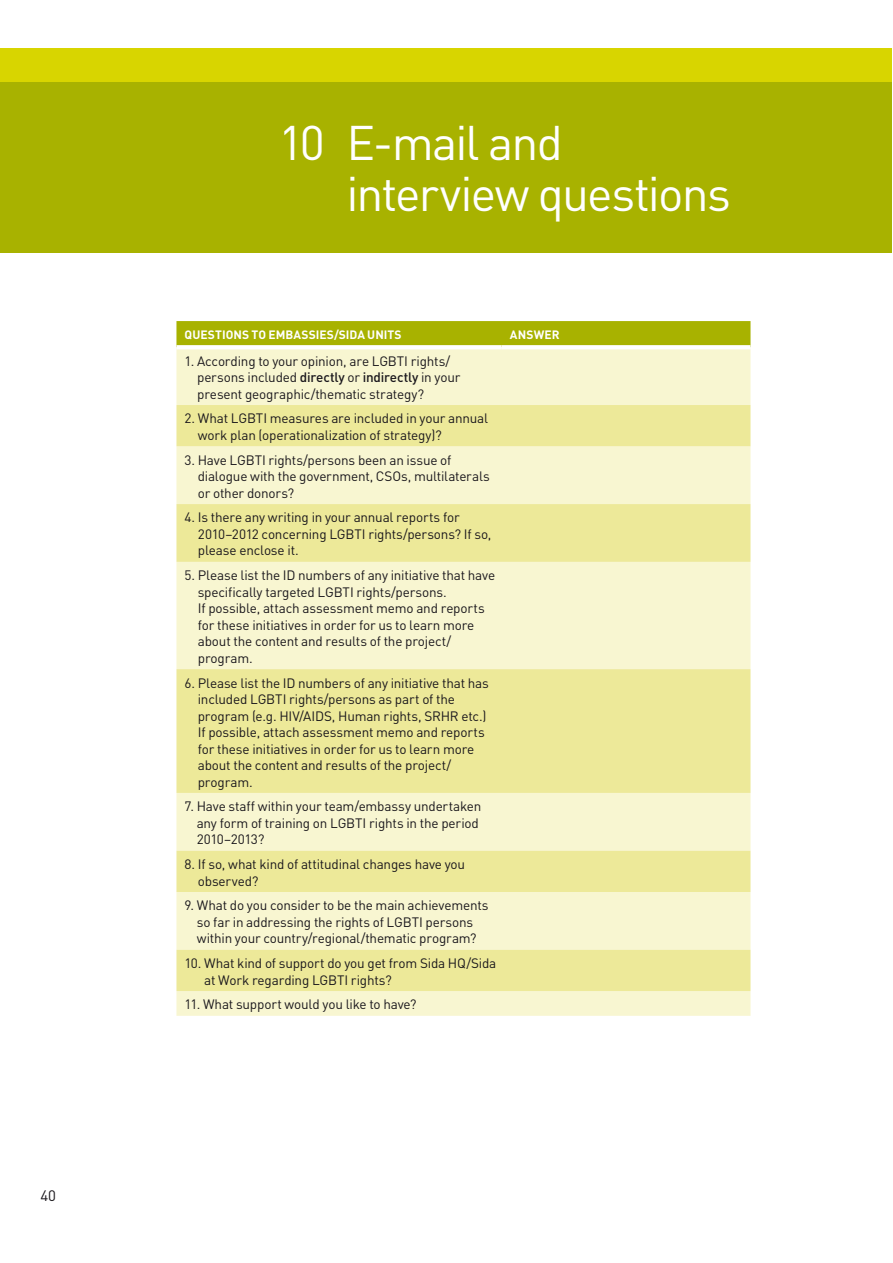
<style>
.page{position:relative;width:893px;height:1263px;background:#fff}
.page>*{position:absolute;margin:0;border:0;box-sizing:border-box;transform-origin:0 0}
.t1{font:48px/51px "DIN Pro";letter-spacing:-.04em;color:#fff}
.t2{font:15px "DIN Pro";color:#1a171c}
.t3{font:13.5px/16.5px "DIN Pro";letter-spacing:-.015em;color:#1a171c}
.t4{font:700 12px "DIN Pro";letter-spacing:.005em;color:#fff}
.s1{font-weight:500}
</style>
<div class="page">
<div style="left:0;top:49px;width:892px;height:34px;background:#d8d500"></div>
<div style="left:0;top:83px;width:892px;height:170px;background:#a8b200"></div>
<div style="left:176px;top:321px;width:574px;height:24px;background:#a8b200"></div>
<div style="left:176px;top:349px;width:574px;height:667px;background:#f8f6d1"></div>
<svg style="left:176px;top:405px;width:574px;height:586px;background:#f2efb4"></svg>
<svg style="left:176px;top:345px;width:326px;height:4px"></svg>
<svg style="left:502px;top:345px;width:248px;height:1px"></svg>
<p class="t2" style="left:40px;top:1186px;width:17px">40</p>
<h1 class="t1" style="left:347px;top:115px;width:386px;text-indent:-68px">10 E-mail and interview questions</h1>
<p class="t4" style="left:185px;top:326px;width:23px">QUESTI</p>
<p class="t4" style="left:226px;top:326px;width:51px">ONS TO EMBASSIES</p>
<p class="t4" style="left:334px;top:326px;width:19px">/SIDA</p>
<p class="t4" style="left:367px;top:326px;width:16px">UNITS</p>
<p class="t4" style="left:510px;top:326px;width:43px">ANSWER</p>
<p class="t3" style="left:197px;top:352px;width:265px;text-indent:-13px">1. According to your opinion, are LGBTI rights/ persons included <span class="s1">directly</span> or <span class="s1">indirectly</span> in your present geographic/thematic strategy?</p>
<p class="t3" style="left:198px;top:410px;width:292px;text-indent:-13px">2. What LGBTI measures are included in your annual work plan (operationalization of strategy)?</p>
<p class="t3" style="left:198px;top:451px;width:294px;text-indent:-13px">3. Have LGBTI rights/persons been an issue of dialogue with the government, CSOs, multilaterals or other donors?</p>
<p class="t3" style="left:198px;top:509px;width:295px;text-indent:-13px">4. Is there any writing in your annual reports for<br>2010–2012 concerning LGBTI rights/persons? If so, please enclose it.</p>
<p class="t3" style="left:198px;top:566px;width:299px;text-indent:-13px">5. Please list the ID numbers of any initiative that have specifically targeted LGBTI rights/persons.<br>If possible, attach assessment memo and reports for these initiatives in order for us to learn more about the content and results of the project/ program.</p>
<p class="t3" style="left:198px;top:674px;width:293px;text-indent:-13px">6. Please list the ID numbers of any initiative that has included LGBTI rights/persons as part of the program (e.g. HIV/AIDS, Human rights, SRHR etc.)<br>If possible, attach assessment memo and reports for these initiatives in order for us to learn more about the content and results of the project/ program.</p>
<p class="t3" style="left:197px;top:798px;width:286px;text-indent:-12px">7. Have staff within your team/embassy undertaken any form of training on LGBTI rights in the period<br>2010–2013?</p>
<p class="t3" style="left:198px;top:855px;width:269px;text-indent:-13px">8. If so, what kind of attitudinal changes have you observed?</p>
<p class="t3" style="left:185px;top:897px;width:305px;text-align:center">9. What do you consider to be the main achievements so far in addressing the rights of LGBTI persons within your country/regional/thematic program?</p>
<p class="t3" style="left:204px;top:954px;width:294px;text-indent:-20px">10. What kind of support do you get from Sida HQ/Sida at Work regarding LGBTI rights?</p>
<p class="t3" style="left:185px;top:996px;width:233px">11. What support would you like to have?</p>
</div>
